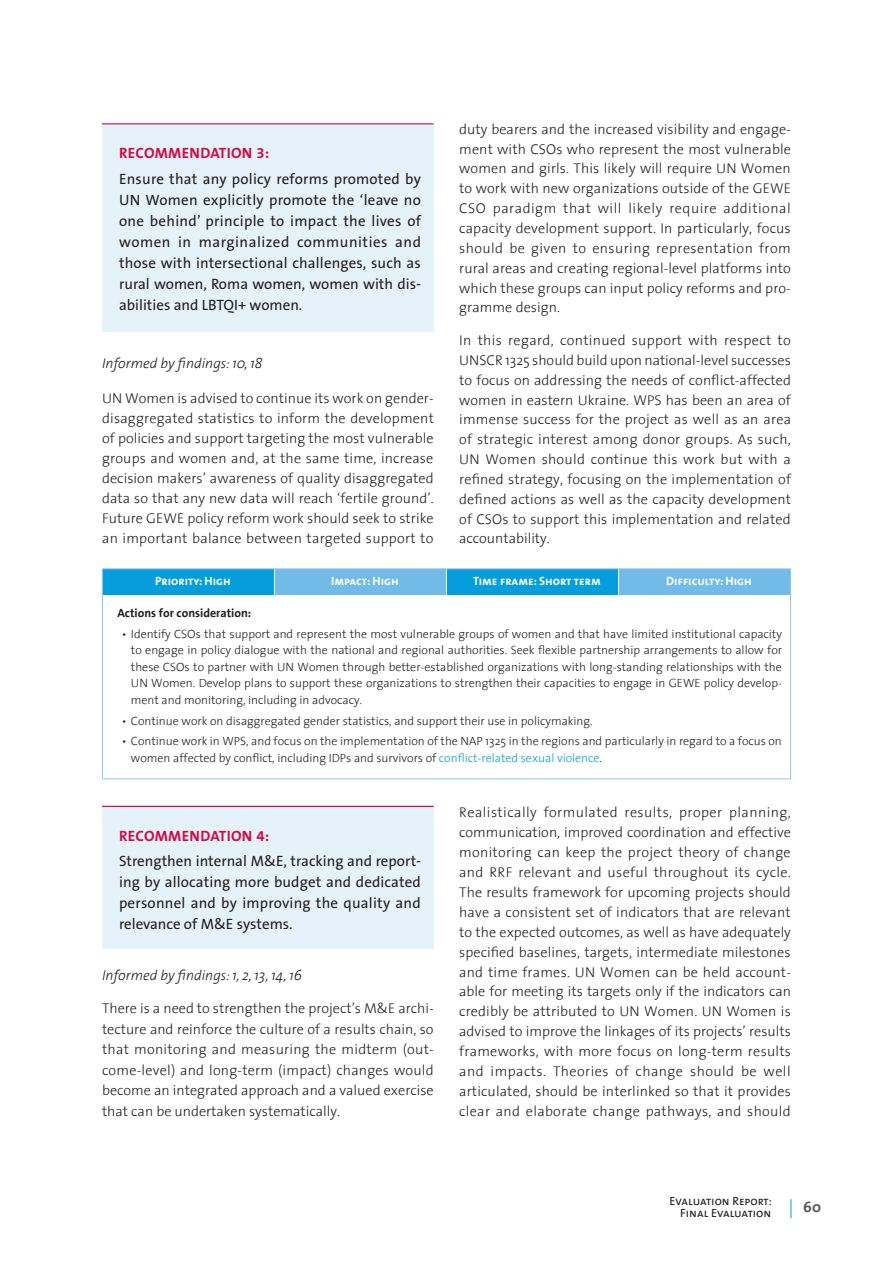
<style>
.page{position:relative;width:893px;height:1263px;background:#fff}
.page>*{position:absolute;margin:0;border:0;box-sizing:border-box;transform-origin:0 0}
.t1{font:15px/21px "The Sans B5 Plain";color:#231f20;text-align:justify}
.t2{font:700 15px "The Sans B7";letter-spacing:.02em;color:#d20d44}
.t3{font:700 15px "The Sans";color:#57585a}
.t4{font:300 14.25px/19.8px "The Sans";letter-spacing:.01em;color:#231f20;text-align:justify}
.t5{font:italic 300 14.25px "The Sans";color:#231f20}
.t6{font:300 12px/16.5px "The Sans";color:#231f20;text-align:justify}
.t7{font:12px "The Sans Bold Caps";color:#fff}
.t8{font:12px/12px "The Sans Caps";color:#231f20;text-align:right}
.t9{font:700 12px "The Sans";color:#231f20}
.s1{color:#069ddc}
</style>
<div class="page">
<svg style="left:791px;top:1199px;width:1px;height:19px"></svg>
<hr style="left:102px;top:568px;width:172px;height:1px;background:#8bc5eb">
<hr style="left:274px;top:568px;width:172px;height:1px;background:#8bc5eb">
<hr style="left:446px;top:568px;width:172px;height:1px;background:#8bc5eb">
<hr style="left:618px;top:568px;width:173px;height:1px;background:#8bc5eb">
<svg style="left:102px;top:569px;width:689px;height:26px;background:#3eace2"></svg>
<hr style="left:102px;top:595px;width:1px;height:183px;background:#8bc5eb">
<hr style="left:790px;top:595px;width:1px;height:183px;background:#8bc5eb">
<hr style="left:102px;top:778px;width:172px;height:1px;background:#8bc5eb">
<hr style="left:274px;top:778px;width:172px;height:1px;background:#8bc5eb">
<hr style="left:446px;top:778px;width:172px;height:1px;background:#8bc5eb">
<hr style="left:618px;top:778px;width:173px;height:1px;background:#8bc5eb">
<div style="left:102px;top:123px;width:332px;height:209px;background:#e6f2fa"></div>
<hr style="left:102px;top:123px;width:332px;height:1px;background:#d20d44">
<div style="left:102px;top:806px;width:332px;height:143px;background:#e6f2fa"></div>
<hr style="left:102px;top:806px;width:332px;height:1px;background:#d20d44">
<p class="t2" style="left:119px;top:145px;width:152px">RECOMMENDATION 3:</p>
<p class="t1" style="left:119px;top:169px;width:304px">Ensure that any policy reforms promoted by UN Women explicitly promote the ‘leave no one behind’ principle to impact the lives of women in marginalized communities and those with intersectional challenges, such as rural women, Roma women, women with dis&shy;abilities and LBTQI+ women.</p>
<p class="t5" style="left:102px;top:351px;width:162px">Informed by findings: 10, 18</p>
<p class="t4" style="left:102px;top:387px;width:333px">UN Women is advised to continue its work on gender&shy;disaggregated statistics to inform the development of policies and support targeting the most vulnerable groups and women and, at the same time, increase decision makers’ awareness of quality disaggregated data so that any new data will reach ‘fertile ground’.<br>Future GEWE policy reform work should seek to strike an important balance between targeted support to</p>
<p class="t4" style="left:459px;top:118px;width:333px">duty bearers and the increased visibility and engage&shy;ment with CSOs who represent the most vulnerable women and girls. This likely will require UN Women to work with new organizations outside of the GEWE CSO paradigm that will likely require additional capacity development support. In particularly, focus should be given to ensuring representation from rural areas and creating regional-level platforms into which these groups can input policy reforms and pro&shy;gramme design.</p>
<p class="t4" style="left:459px;top:330px;width:333px">In this regard, continued support with respect to UNSCR 1325 should build upon national-level successes to focus on addressing the needs of conflict-affected women in eastern Ukraine. WPS has been an area of immense success for the project as well as an area of strategic interest among donor groups. As such, UN Women should continue this work but with a refined strategy, focusing on the implementation of defined actions as well as the capacity development of CSOs to support this implementation and related accountability.</p>
<p class="t7" style="left:155px;top:571px;width:77px">Priority: High</p>
<p class="t7" style="left:331px;top:571px;width:69px">Impact: High</p>
<p class="t7" style="left:473px;top:571px;width:129px">Time frame: Short term</p>
<p class="t7" style="left:666px;top:571px;width:87px">Difficulty: High</p>
<p class="t9" style="left:117px;top:603px;width:135px">Actions for consideration:</p>
<p class="t6" style="left:131px;top:625px;width:653px;text-indent:-9px">• Identify CSOs that support and represent the most vulnerable groups of women and that have limited institutional capacity to engage in policy dialogue with the national and regional authorities. Seek flexible partnership arrangements to allow for these CSOs to partner with UN Women through better-established organizations with long-standing relationships with the UN Women. Develop plans to support these organizations to strengthen their capacities to engage in GEWE policy develop&shy;ment and monitoring, including in advocacy.</p>
<p class="t6" style="left:122px;top:712px;width:472px">• Continue work on disaggregated gender statistics, and support their use in policymaking.</p>
<p class="t6" style="left:131px;top:733px;width:652px;text-indent:-9px">• Continue work in WPS, and focus on the implementation of the NAP 1325 in the regions and particularly in regard to a focus on women affected by conflict, including IDPs and survivors of <span class="s1">conflict-related sexual violence</span>.</p>
<p class="t2" style="left:119px;top:828px;width:152px">RECOMMENDATION 4:</p>
<p class="t1" style="left:119px;top:851px;width:303px">Strengthen internal M&amp;E, tracking and report&shy;ing by allocating more budget and dedicated personnel and by improving the quality and relevance of M&amp;E systems.</p>
<p class="t5" style="left:102px;top:963px;width:201px">Informed by findings: 1, 2, 13, 14, 16</p>
<p class="t4" style="left:102px;top:998px;width:333px;line-height:20.5px">There is a need to strengthen the project’s M&amp;E archi&shy;tecture and reinforce the culture of a results chain, so that monitoring and measuring the midterm (out&shy;come-level) and long-term (impact) changes would become an integrated approach and a valued exercise that can be undertaken systematically.</p>
<p class="t4" style="left:459px;top:802px;width:333px">Realistically formulated results, proper planning, communication, improved coordination and effective monitoring can keep the project theory of change and RRF relevant and useful throughout its cycle.<br>The results framework for upcoming projects should have a consistent set of indicators that are relevant to the expected outcomes, as well as have adequately specified baselines, targets, intermediate milestones and time frames. UN Women can be held account&shy;able for meeting its targets only if the indicators can credibly be attributed to UN Women. UN Women is advised to improve the linkages of its projects’ results frameworks, with more focus on long-term results and impacts. Theories of change should be well articulated, should be interlinked so that it provides clear and elaborate change pathways, and should</p>
<p class="t8" style="left:669px;top:1194px;width:104px">Evaluation Report:<br>Final Evaluation</p>
<p class="t3" style="left:803px;top:1194px;width:19px">60</p>
</div>
